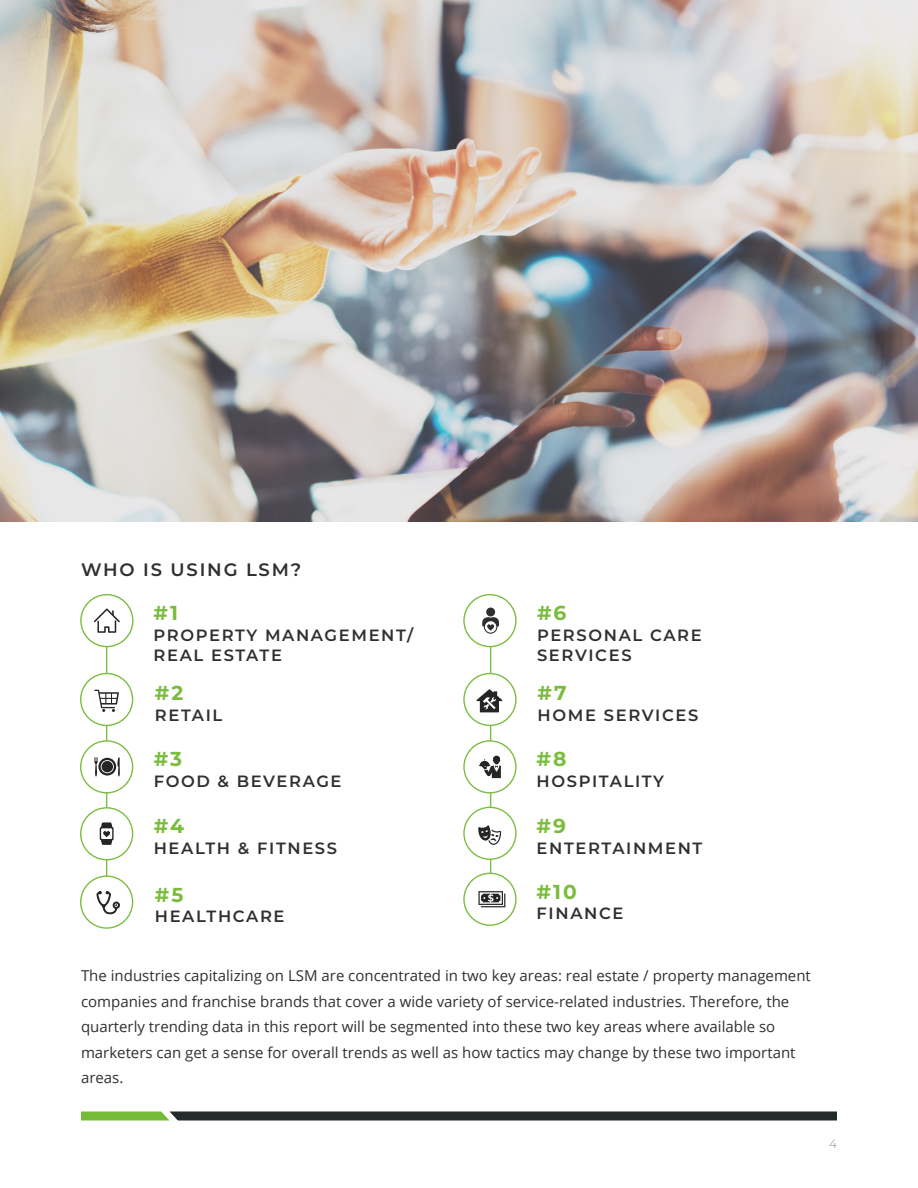
<style>
.page{position:relative;width:918px;height:1188px;background:#fff}
.page>*{position:absolute;margin:0;border:0;box-sizing:border-box;transform-origin:0 0}
.Header_2{font:700 20.1px "Montserrat";color:#7abc3c}
.Header_2-2{font:600 18px "Montserrat";letter-spacing:.1em;color:#2f3030}
.Header_2-3{font:600 16.35px/20.4px "Montserrat";letter-spacing:.1em;color:#2f3030}
.Body_Text{font:15px/25.5px "Open Sans";color:#2f3030}
.t1{font:12px "Montserrat";color:#a8a9ad}
</style>
<div class="page">
<svg style="left:81px;top:1112px;width:756px;height:8px;background:#2f3d30"></svg>
<hr style="left:106px;top:621px;width:1px;height:276px;background:#7abc3c">
<hr style="left:490px;top:625px;width:1px;height:271px;background:#7abc3c">
<img style="left:0;top:0;width:918px;height:521px">
<div style="left:81px;top:595px;width:52px;height:52px;background:#fff;border-radius:50%"></div>
<div style="left:80px;top:594px;width:53px;height:53px;border:1px solid #7abc3c;border-radius:50%"></div>
<div style="left:464px;top:595px;width:52px;height:52px;background:#fff;border-radius:50%"></div>
<div style="left:463px;top:594px;width:54px;height:53px;border:1px solid #7abc3c;border-radius:50%"></div>
<div style="left:81px;top:674px;width:52px;height:51px;background:#fff;border-radius:50%"></div>
<div style="left:80px;top:673px;width:53px;height:53px;border:1px solid #7abc3c;border-radius:50%"></div>
<div style="left:464px;top:674px;width:52px;height:51px;background:#fff;border-radius:50%"></div>
<div style="left:463px;top:673px;width:54px;height:53px;border:1px solid #7abc3c;border-radius:50%"></div>
<div style="left:81px;top:741px;width:52px;height:52px;background:#fff;border-radius:50%"></div>
<div style="left:80px;top:740px;width:53px;height:54px;border:1px solid #7abc3c;border-radius:50%"></div>
<div style="left:464px;top:741px;width:52px;height:52px;background:#fff;border-radius:50%"></div>
<div style="left:463px;top:740px;width:54px;height:54px;border:1px solid #7abc3c;border-radius:50%"></div>
<div style="left:81px;top:808px;width:52px;height:52px;background:#fff;border-radius:50%"></div>
<div style="left:80px;top:807px;width:53px;height:53px;border:1px solid #7abc3c;border-radius:50%"></div>
<div style="left:464px;top:807px;width:52px;height:52px;background:#fff;border-radius:50%"></div>
<div style="left:463px;top:807px;width:54px;height:53px;border:1px solid #7abc3c;border-radius:50%"></div>
<div style="left:81px;top:876px;width:52px;height:52px;background:#fff;border-radius:50%"></div>
<div style="left:80px;top:875px;width:53px;height:54px;border:1px solid #7abc3c;border-radius:50%"></div>
<div style="left:464px;top:873px;width:52px;height:52px;background:#fff;border-radius:50%"></div>
<div style="left:463px;top:873px;width:54px;height:53px;border:1px solid #7abc3c;border-radius:50%"></div>
<svg style="left:94px;top:608px;width:26px;height:25px"></svg>
<svg style="left:478px;top:825px;width:23px;height:20px"></svg>
<svg style="left:94px;top:690px;width:25px;height:22px"></svg>
<svg style="left:94px;top:757px;width:26px;height:19px"></svg>
<svg style="left:97px;top:891px;width:23px;height:23px"></svg>
<svg style="left:478px;top:891px;width:27px;height:16px"></svg>
<svg style="left:476px;top:689px;width:26px;height:23px"></svg>
<svg style="left:479px;top:756px;width:22px;height:22px"></svg>
<svg style="left:100px;top:822px;width:14px;height:23px"></svg>
<div style="left:486px;top:608px;width:9px;height:8px;background:#2e3030;border-radius:50%"></div>
<svg style="left:482px;top:617px;width:17px;height:17px"></svg>
<p class="Header_2-2" style="left:81px;top:557px;width:222px">WHO IS USING LSM?</p>
<p class="Header_2" style="left:154px;top:599px;width:26px">#1</p>
<p class="Header_2-3" style="left:154px;top:624px;width:261px">PROPERTY MANAGEMENT/<br>REAL ESTATE</p>
<p class="Header_2" style="left:155px;top:679px;width:30px">#2</p>
<p class="Header_2-3" style="left:155px;top:704px;width:69px">RETAIL</p>
<p class="Header_2" style="left:154px;top:745px;width:30px">#3</p>
<p class="Header_2-3" style="left:154px;top:770px;width:189px">FOOD &amp; BEVERAGE</p>
<p class="Header_2" style="left:154px;top:812px;width:32px">#4</p>
<p class="Header_2-3" style="left:154px;top:837px;width:185px">HEALTH &amp; FITNESS</p>
<p class="Header_2" style="left:155px;top:880px;width:30px">#5</p>
<p class="Header_2-3" style="left:155px;top:905px;width:131px">HEALTHCARE</p>
<p class="Header_2" style="left:537px;top:599px;width:31px">#6</p>
<p class="Header_2-3" style="left:537px;top:624px;width:166px">PERSONAL CARE<br>SERVICES</p>
<p class="Header_2" style="left:538px;top:679px;width:31px">#7</p>
<p class="Header_2-3" style="left:538px;top:704px;width:162px">HOME SERVICES</p>
<p class="Header_2" style="left:537px;top:745px;width:31px">#8</p>
<p class="Header_2-3" style="left:537px;top:770px;width:129px">HOSPITALITY</p>
<p class="Header_2" style="left:537px;top:812px;width:31px">#9</p>
<p class="Header_2-3" style="left:537px;top:837px;width:167px">ENTERTAINMENT</p>
<p class="Header_2" style="left:537px;top:877px;width:42px">#10</p>
<p class="Header_2-3" style="left:537px;top:902px;width:88px">FINANCE</p>
<p class="Body_Text" style="left:81px;top:963px;width:731px">The industries capitalizing on LSM are concentrated in two key areas: real estate / property management companies and franchise brands that cover a wide variety of service-related industries. Therefore, the quarterly trending data in this report will be segmented into these two key areas where available so marketers can get a sense for overall trends as well as how tactics may change by these two important areas.</p>
<p class="t1" style="left:829px;top:1135px;width:9px">4</p>
</div>
